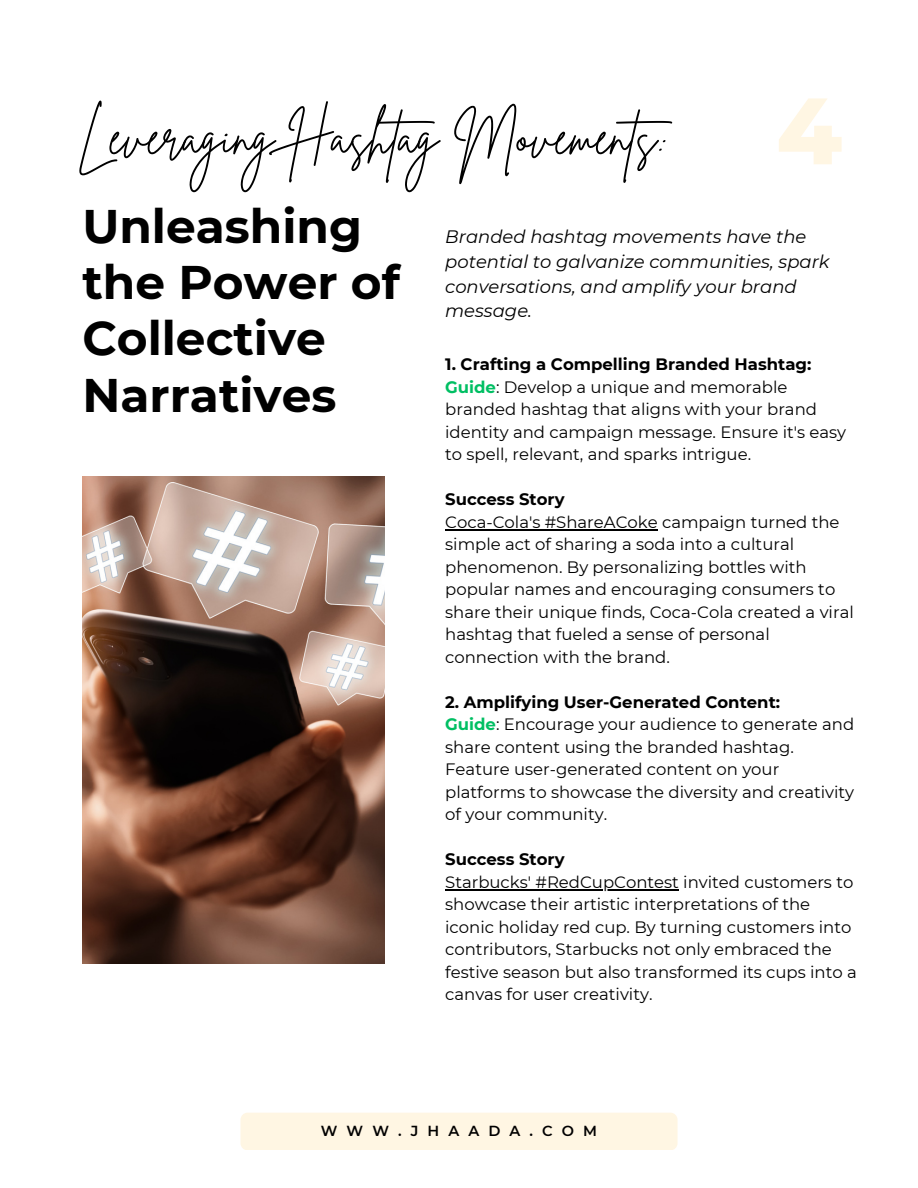
<style>
.page{position:relative;width:918px;height:1188px;background:#fff}
.page>*{position:absolute;margin:0;border:0;box-sizing:border-box;transform-origin:0 0}
.t1{font:800 94.05px "Montserrat";color:#fff6e3}
.t2{font:50.1px "Brittany Signature";color:#000}
.t3{font:700 47.1px/56.2px "Montserrat";color:#000}
.t4{font:italic 18px/24.8px "Montserrat";color:#000}
.t5{font:16.5px/22.5px "Montserrat";color:#000}
.t6{font:700 16.5px "Montserrat";color:#000}
.t7{font:600 14.55px "Montserrat";letter-spacing:.625em;color:#000}
.s1{font-weight:700;color:#00bf63}
</style>
<div class="page">
<img style="left:82px;top:476px;width:303px;height:487px">
<div style="left:240px;top:1113px;width:438px;height:37px;background:#fff6e3;border-radius:7px"></div>
<hr style="left:445px;top:529px;width:213px;height:1px;background:#000">
<hr style="left:445px;top:889px;width:234px;height:1px;background:#000">
<p class="t2" style="left:77px;top:104px;width:611px">Leveraging Hashtag Movements:</p>
<p class="t1" style="left:776px;top:73px;width:67px">4</p>
<p class="t3" style="left:82px;top:198px;width:319px">Unleashing the Power of<br>Collective<br>Narratives</p>
<p class="t4" style="left:445px;top:224px;width:386px">Branded hashtag movements have the potential to galvanize communities, spark conversations, and amplify your brand message.</p>
<p class="t6" style="left:445px;top:354px;width:368px">1. Crafting a Compelling Branded Hashtag:</p>
<p class="t5" style="left:445px;top:376px;width:403px"><span class="s1">Guide</span>: Develop a unique and memorable branded hashtag that aligns with your brand identity and campaign message. Ensure it's easy to spell, relevant, and sparks intrigue.</p>
<p class="t6" style="left:445px;top:489px;width:121px">Success Story</p>
<p class="t5" style="left:445px;top:511px;width:410px">Coca-Cola's #ShareACoke campaign turned the simple act of sharing a soda into a cultural phenomenon. By personalizing bottles with popular names and encouraging consumers to share their unique finds, Coca-Cola created a viral hashtag that fueled a sense of personal connection with the brand.</p>
<p class="t6" style="left:445px;top:692px;width:336px">2. Amplifying User-Generated Content:</p>
<p class="t5" style="left:445px;top:713px;width:411px"><span class="s1">Guide</span>: Encourage your audience to generate and share content using the branded hashtag.<br>Feature user-generated content on your platforms to showcase the diversity and creativity of your community.</p>
<p class="t6" style="left:445px;top:849px;width:121px">Success Story</p>
<p class="t5" style="left:445px;top:871px;width:413px">Starbucks' #RedCupContest invited customers to showcase their artistic interpretations of the iconic holiday red cup. By turning customers into contributors, Starbucks not only embraced the festive season but also transformed its cups into a canvas for user creativity.</p>
<p class="t7" style="left:321px;top:1122px;width:278px">WWW.JHAADA.COM</p>
</div>
